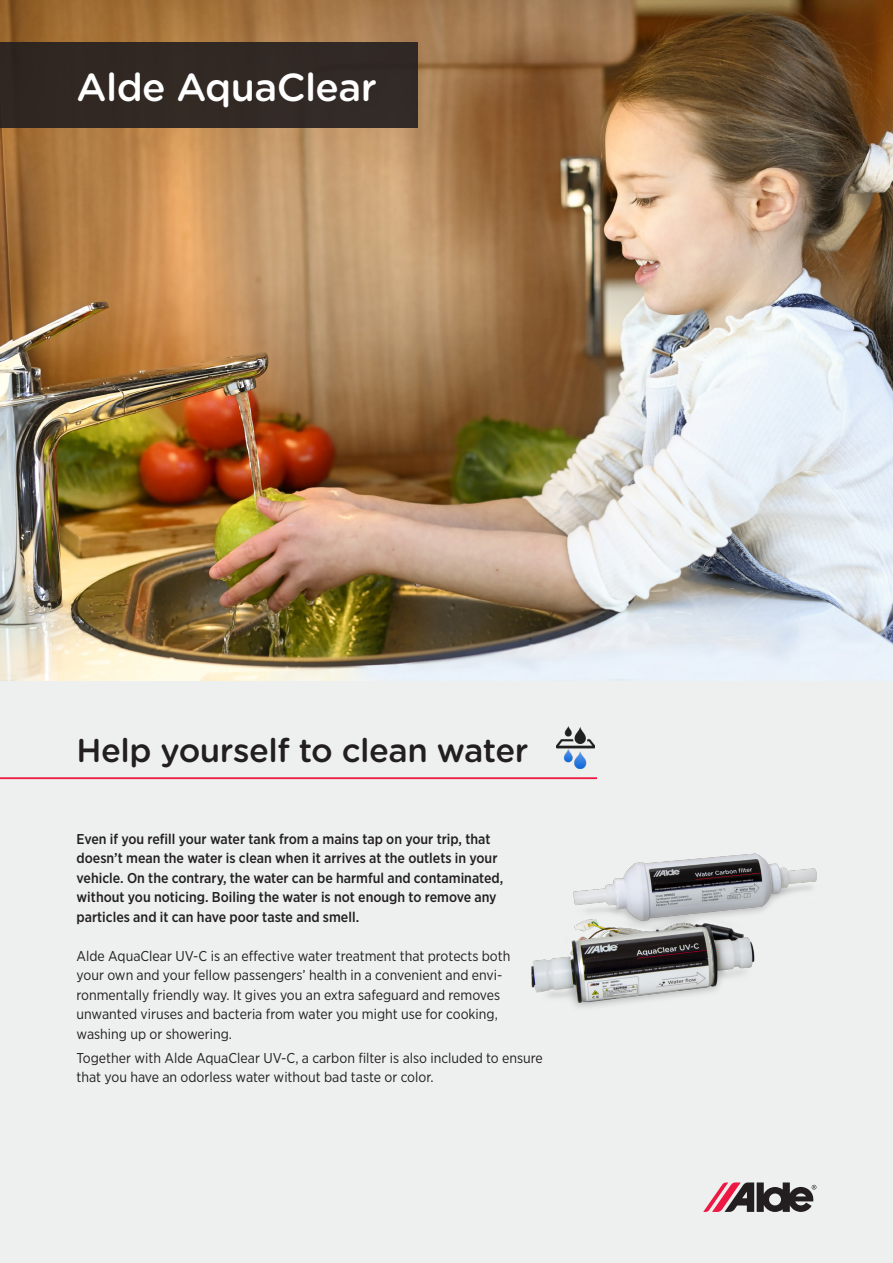
<style>
.page{position:relative;width:893px;height:1263px;background:#edf0ef}
.page>*{position:absolute;margin:0;border:0;box-sizing:border-box;transform-origin:0 0}
.t1{font:500 39px "Gotham Rounded";letter-spacing:-.015em;color:#fff}
.t2{font:500 33px "Gotham Rounded";letter-spacing:-.015em;color:#231f20}
.Brödtext_9_5_Book{font:14.25px/19.5px "Gotham Narrow";color:#231f20}
.Brödtext_9_5_Medium{font:500 14.25px/19.5px "Gotham Narrow";color:#231f20}
</style>
<div class="page">
<img style="left:0;top:0;width:893px;height:680px">
<img style="left:531px;top:853px;width:286px;height:155px">
<svg style="left:703px;top:1182px;width:113px;height:30px"></svg>
<div style="left:0;top:43px;width:418px;height:85px;background:#312924"></div>
<hr style="left:0;top:777px;width:597px;height:2px;background:#ed1943">
<img style="left:556px;top:726px;width:39px;height:42px">
<p class="t1" style="left:77px;top:59px;width:302px">Alde AquaClear</p>
<p class="t2" style="left:77px;top:727px;width:454px">Help yourself to clean water</p>
<p class="Brödtext_9_5_Medium" style="left:77px;top:829px;width:428px">Even if you refill your water tank from a mains tap on your trip, that doesn’t mean the water is clean when it arrives at the outlets in your vehicle. On the contrary, the water can be harmful and contaminated, without you noticing. Boiling the water is not enough to remove any particles and it can have poor taste and smell.</p>
<p class="Brödtext_9_5_Book" style="left:77px;top:946px;width:435px">Alde AquaClear UV-C is an effective water treatment that protects both your own and your fellow passengers’ health in a convenient and envi&shy;ronmentally friendly way. It gives you an extra safeguard and removes unwanted viruses and bacteria from water you might use for cooking, washing up or showering.</p>
<p class="Brödtext_9_5_Book" style="left:77px;top:1047px;width:468px">Together with Alde AquaClear UV-C, a carbon filter is also included to ensure that you have an odorless water without bad taste or color.</p>
</div>
